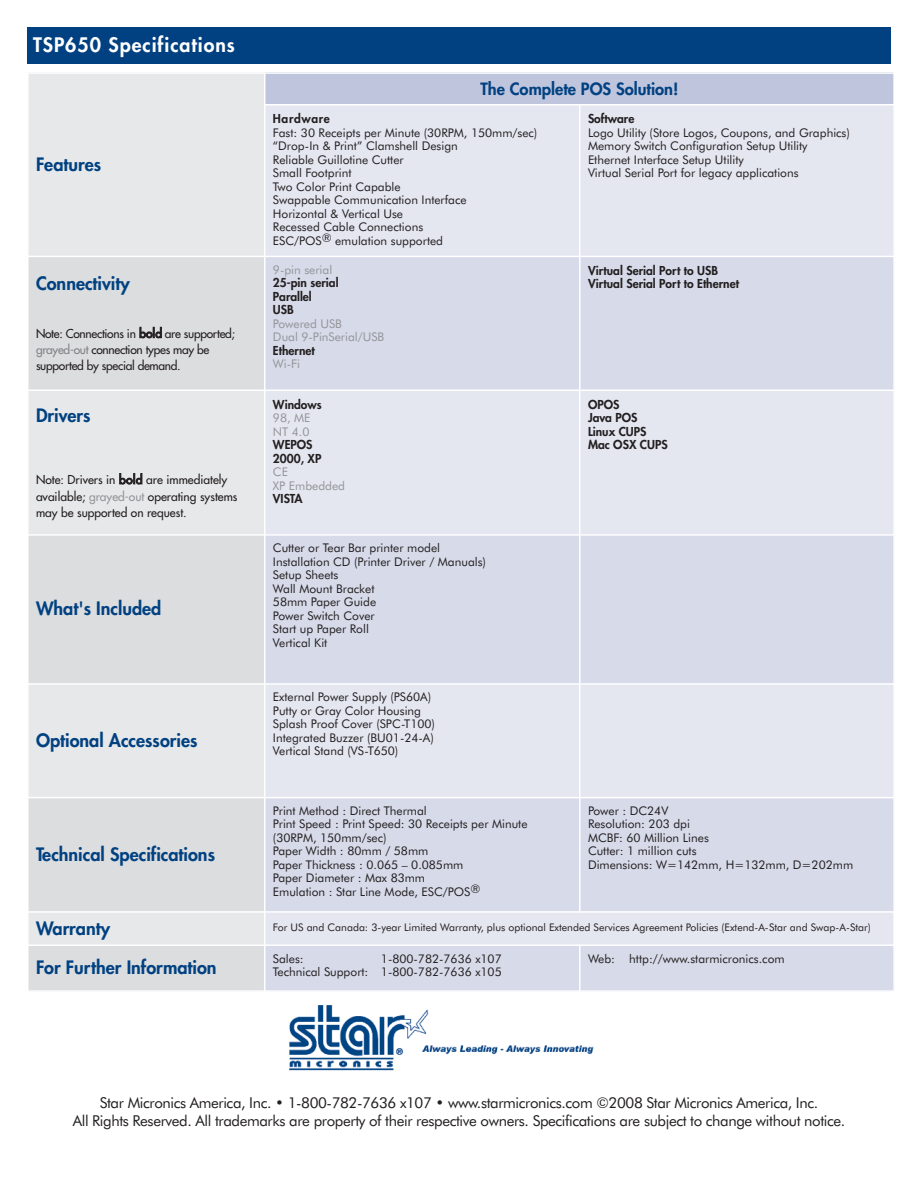
<style>
.page{position:relative;width:918px;height:1188px;background:#fff}
.page>*{position:absolute;margin:0;border:0;box-sizing:border-box;transform-origin:0 0}
.t1{font:800 19.5px "Futura";letter-spacing:.05em;color:#fff}
.t2{font:800 18px "Futura";color:#014181}
.t3{font:800 16.5px "Futura";color:#014181}
.t4{font:15px/18px "Futura BT";letter-spacing:-.025em;color:#231f20;text-align:center}
.t5{font:12px/13.5px "Futura BT";color:#231f20}
.t6{font:800 12px/13.5px "Futura";color:#231f20}
.t7{font:12px/16.4px "Futura";color:#231f20}
.t8{font:12px/16.4px "Futura";letter-spacing:-.025em;color:#231f20}
.t9{font:12px/13.5px "Futura BT";color:#939598}
.t10{font:800 12px "Futura";letter-spacing:.05em;color:#231f20}
.t11{font:10.5px "Futura BT";color:#231f20}
.s1{color:#808285}
.s2{color:#939598}
</style>
<div class="page">
<div style="left:27px;top:72px;width:238px;height:184px;background:#e7e8e9"></div>
<div style="left:265px;top:72px;width:629px;height:33px;background:#bfc5dc"></div>
<div style="left:265px;top:105px;width:315px;height:151px;background:#e4e6f0"></div>
<div style="left:580px;top:105px;width:315px;height:151px;background:#e4e6f0"></div>
<div style="left:27px;top:256px;width:238px;height:134px;background:#dcdddf"></div>
<div style="left:265px;top:256px;width:315px;height:134px;background:#d6dae9"></div>
<div style="left:580px;top:256px;width:315px;height:134px;background:#d6dae9"></div>
<div style="left:27px;top:390px;width:238px;height:145px;background:#e7e8e9"></div>
<div style="left:265px;top:390px;width:315px;height:145px;background:#e4e6f0"></div>
<div style="left:580px;top:390px;width:315px;height:145px;background:#e4e6f0"></div>
<div style="left:27px;top:535px;width:238px;height:149px;background:#dcdddf"></div>
<div style="left:265px;top:535px;width:315px;height:149px;background:#d6dae9"></div>
<div style="left:580px;top:535px;width:315px;height:149px;background:#d6dae9"></div>
<div style="left:27px;top:684px;width:238px;height:114px;background:#e7e8e9"></div>
<div style="left:265px;top:684px;width:315px;height:114px;background:#e4e6f0"></div>
<div style="left:580px;top:684px;width:315px;height:114px;background:#e4e6f0"></div>
<div style="left:27px;top:798px;width:238px;height:114px;background:#dcdddf"></div>
<div style="left:265px;top:798px;width:315px;height:114px;background:#d6dae9"></div>
<div style="left:580px;top:798px;width:315px;height:114px;background:#d6dae9"></div>
<div style="left:27px;top:912px;width:238px;height:33px;background:#e7e8e9"></div>
<div style="left:265px;top:912px;width:629px;height:33px;background:#e4e6f0"></div>
<div style="left:27px;top:945px;width:238px;height:47px;background:#dcdddf"></div>
<div style="left:265px;top:945px;width:315px;height:47px;background:#d6dae9"></div>
<div style="left:580px;top:945px;width:315px;height:47px;background:#d6dae9"></div>
<hr style="left:27px;top:72px;width:1px;height:920px;background:#fff">
<hr style="left:264px;top:72px;width:1px;height:920px;background:#fff">
<hr style="left:579px;top:104px;width:2px;height:809px;background:#fff">
<hr style="left:579px;top:944px;width:2px;height:48px;background:#fff">
<hr style="left:893px;top:72px;width:2px;height:920px;background:#fff">
<hr style="left:27px;top:72px;width:868px;height:2px;background:#fff">
<hr style="left:264px;top:104px;width:631px;height:1px;background:#fff">
<hr style="left:27px;top:256px;width:868px;height:1px;background:#fff">
<hr style="left:27px;top:390px;width:868px;height:1px;background:#fff">
<hr style="left:27px;top:534px;width:868px;height:2px;background:#fff">
<hr style="left:27px;top:683px;width:868px;height:2px;background:#fff">
<hr style="left:27px;top:797px;width:868px;height:1px;background:#fff">
<hr style="left:27px;top:911px;width:868px;height:2px;background:#fff">
<hr style="left:27px;top:944px;width:868px;height:2px;background:#fff">
<hr style="left:27px;top:990px;width:868px;height:2px;background:#fff">
<div style="left:27px;top:27px;width:864px;height:36px;background:#014181"></div>
<img style="left:289px;top:1005px;width:305px;height:66px">
<h1 class="t1" style="left:33px;top:35px;width:203px">TSP650 Specifications</h1>
<h2 class="t2" style="left:36px;top:156px;width:67px">Features</h2>
<h2 class="t2" style="left:36px;top:275px;width:95px">Connectivity</h2>
<p class="t8" style="left:36px;top:326px;width:201px">Note: Connections in bold are supported; <span class="s1">grayed-out</span> connection types may be supported by special demand.</p>
<h2 class="t2" style="left:36px;top:407px;width:56px">Drivers</h2>
<p class="t7" style="left:36px;top:472px;width:203px">Note: Drivers in bold are immediately available; <span class="s2">grayed-out</span> operating systems may be supported on request.</p>
<h2 class="t2" style="left:36px;top:600px;width:127px">What's Included</h2>
<h2 class="t2" style="left:36px;top:732px;width:163px">Optional Accessories</h2>
<h2 class="t2" style="left:36px;top:846px;width:181px">Technical Specifications</h2>
<h3 class="t3" style="left:480px;top:81px;width:200px">The Complete POS Solution!</h3>
<p class="t10" style="left:273px;top:113px;width:58px">Hardware</p>
<p class="t5" style="left:273px;top:127px;width:266px">Fast: 30 Receipts per Minute (30RPM, 150mm/sec) “Drop-In &amp; Print” Clamshell Design<br>Reliable Guillotine Cutter<br>Small Footprint<br>Two Color Print Capable<br>Swappable Communication Interface<br>Horizontal &amp; Vertical Use<br>Recessed Cable Connections<br>ESC/POS® emulation supported</p>
<p class="t9" style="left:273px;top:264px;width:61px">9-pin serial</p>
<p class="t6" style="left:273px;top:277px;width:67px">25-pin serial<br>Parallel<br>USB</p>
<p class="t9" style="left:273px;top:318px;width:113px">Powered USB<br>Dual 9-PinSerial/USB</p>
<p class="t6" style="left:273px;top:344px;width:43px">Ethernet</p>
<p class="t9" style="left:273px;top:358px;width:28px">Wi-Fi</p>
<p class="t6" style="left:273px;top:398px;width:50px">Windows</p>
<p class="t9" style="left:273px;top:412px;width:39px">98, ME<br>NT 4.0</p>
<p class="t6" style="left:273px;top:439px;width:50px">WEPOS<br>2000, XP</p>
<p class="t9" style="left:273px;top:466px;width:74px">CE<br>XP Embedded</p>
<p class="t6" style="left:273px;top:493px;width:31px">VISTA</p>
<p class="t5" style="left:273px;top:542px;width:215px">Cutter or Tear Bar printer model<br>Installation CD (Printer Driver / Manuals)<br>Setup Sheets<br>Wall Mount Bracket<br>58mm Paper Guide<br>Power Switch Cover<br>Start up Paper Roll<br>Vertical Kit</p>
<p class="t5" style="left:273px;top:691px;width:164px">External Power Supply (PS60A)<br>Putty or Gray Color Housing<br>Splash Proof Cover (SPC-T100)<br>Integrated Buzzer (BU01-24-A)<br>Vertical Stand (VS-T650)</p>
<p class="t6" style="left:588px;top:113px;width:48px">Software</p>
<p class="t5" style="left:588px;top:127px;width:263px">Logo Utility (Store Logos, Coupons, and Graphics)<br>Memory Switch Configuration Setup Utility Ethernet Interface Setup Utility<br>Virtual Serial Port for legacy applications</p>
<p class="t6" style="left:588px;top:265px;width:153px">Virtual Serial Port to USB<br>Virtual Serial Port to Ethernet</p>
<p class="t6" style="left:588px;top:398px;width:81px">OPOS<br>Java POS<br>Linux CUPS<br>Mac OSX CUPS</p>
<p class="t5" style="left:273px;top:805px;width:256px">Print Method : Direct Thermal<br>Print Speed : Print Speed: 30 Receipts per Minute (30RPM, 150mm/sec)<br>Paper Width : 80mm / 58mm<br>Paper Thickness : 0.065 – 0.085mm<br>Paper Diameter : Max 83mm<br>Emulation : Star Line Mode, ESC/POS®</p>
<p class="t5" style="left:588px;top:805px;width:267px">Power : DC24V<br>Resolution: 203 dpi<br>MCBF: 60 Million Lines<br>Cutter: 1 million cuts<br>Dimensions: W=142mm, H=132mm, D=202mm</p>
<h2 class="t2" style="left:36px;top:919px;width:76px">Warranty</h2>
<p class="t11" style="left:273px;top:923px;width:599px">For US and Canada: 3-year Limited Warranty, plus optional Extended Services Agreement Policies (Extend-A-Star and Swap-A-Star)</p>
<h2 class="t2" style="left:36px;top:959px;width:182px">For Further Information</h2>
<p class="t5" style="left:273px;top:953px;width:230px;text-align:right">1-800-782-7636 x107<br>Technical Support: 1-800-782-7636 x105</p>
<p class="t5" style="left:588px;top:953px;width:198px">Web: http://www.starmicronics.com</p>
<p class="t5" style="left:273px;top:953px;width:32px">Sales:</p>
<p class="t4" style="left:73px;top:1094px;width:774px">Star Micronics America, Inc. • 1-800-782-7636 x107 • www.starmicronics.com ©2008 Star Micronics America, Inc.<br>All Rights Reserved. All trademarks are property of their respective owners. Specifications are subject to change without notice.</p>
</div>
